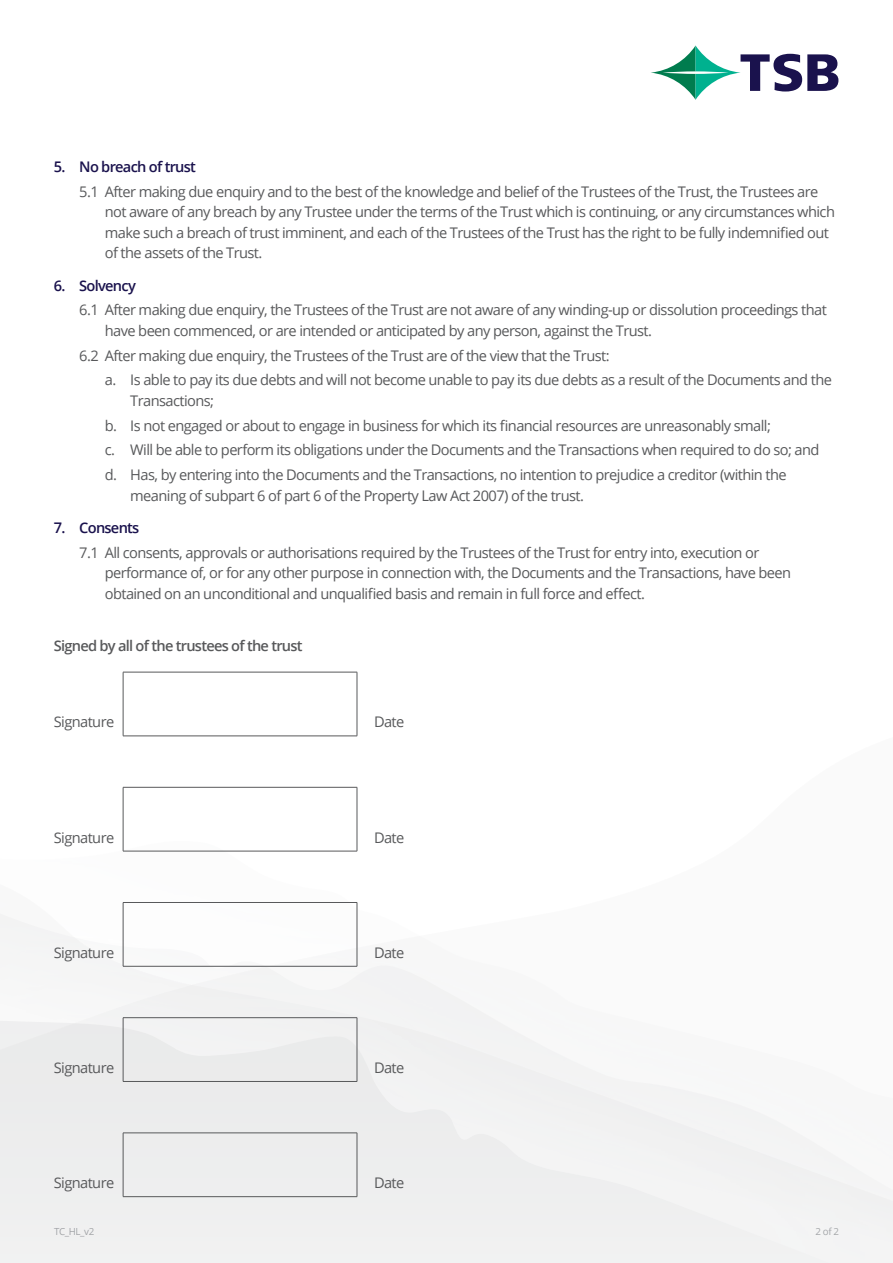
<style>
.page{position:relative;width:893px;height:1263px;background:#fff}
.page>*{position:absolute;margin:0;border:0;box-sizing:border-box;transform-origin:0 0}
.t1{font:14.7px/20.5px "Open Sans";letter-spacing:-.04em;color:#58595b}
.t2{font:600 14.7px "Open Sans";letter-spacing:-.05em;color:#1a124d}
.t3{font:600 14.7px "Open Sans";letter-spacing:-.05em;color:#58595b}
.t4{font:9.75px "Open Sans";letter-spacing:-.04em;color:#a7a9ac}
</style>
<div class="page">
<div style="left:0;top:1020px;width:884px;height:243px;background:#f0f0f0"></div>
<svg style="left:651px;top:46px;width:187px;height:54px"></svg>
<hr style="left:123px;top:672px;width:234px;height:1px;background:#58595b">
<hr style="left:123px;top:672px;width:1px;height:64px;background:#58595b">
<hr style="left:357px;top:672px;width:1px;height:64px;background:#58595b">
<hr style="left:123px;top:736px;width:234px;height:1px;background:#58595b">
<hr style="left:123px;top:787px;width:234px;height:1px;background:#58595b">
<hr style="left:123px;top:787px;width:1px;height:64px;background:#58595b">
<hr style="left:357px;top:787px;width:1px;height:64px;background:#58595b">
<hr style="left:123px;top:851px;width:234px;height:1px;background:#58595b">
<hr style="left:123px;top:902px;width:234px;height:1px;background:#58595b">
<hr style="left:123px;top:903px;width:1px;height:63px;background:#58595b">
<hr style="left:357px;top:903px;width:1px;height:63px;background:#58595b">
<hr style="left:123px;top:966px;width:234px;height:1px;background:#58595b">
<hr style="left:123px;top:1017px;width:234px;height:1px;background:#58595b">
<hr style="left:123px;top:1018px;width:1px;height:63px;background:#58595b">
<hr style="left:357px;top:1018px;width:1px;height:63px;background:#58595b">
<hr style="left:123px;top:1081px;width:234px;height:1px;background:#58595b">
<hr style="left:123px;top:1132px;width:234px;height:1px;background:#58595b">
<hr style="left:123px;top:1133px;width:1px;height:63px;background:#58595b">
<hr style="left:357px;top:1133px;width:1px;height:63px;background:#58595b">
<hr style="left:123px;top:1196px;width:234px;height:1px;background:#58595b">
<p class="t2" style="left:54px;top:157px;width:144px">5. No breach of trust</p>
<p class="t1" style="left:105px;top:181px;width:732px;text-indent:-26px">5.1 After making due enquiry and to the best of the knowledge and belief of the Trustees of the Trust, the Trustees are not aware of any breach by any Trustee under the terms of the Trust which is continuing, or any circumstances which make such a breach of trust imminent, and each of the Trustees of the Trust has the right to be fully indemnified out of the assets of the Trust.</p>
<p class="t2" style="left:54px;top:275px;width:84px">6. Solvency</p>
<p class="t1" style="left:105px;top:299px;width:724px;text-indent:-26px">6.1 After making due enquiry, the Trustees of the Trust are not aware of any winding-up or dissolution proceedings that have been commenced, or are intended or anticipated by any person, against the Trust.</p>
<p class="t1" style="left:105px;top:342px;width:729px;line-height:24.8px;text-indent:-26px">6.2 After making due enquiry, the Trustees of the Trust are of the view that the Trust:<br>a. Is able to pay its due debts and will not become unable to pay its due debts as a result of the Documents and the</p>
<p class="t1" style="left:105px;top:388px;width:716px;line-height:24.8px;text-indent:26px">Transactions;<br>b. Is not engaged or about to engage in business for which its financial resources are unreasonably small;<br>c. Will be able to perform its obligations under the Documents and the Transactions when required to do so; and d. Has, by entering into the Documents and the Transactions, no intention to prejudice a creditor (within the</p>
<p class="t1" style="left:130px;top:484px;width:455px">meaning of subpart 6 of part 6 of the Property Law Act 2007) of the trust.</p>
<p class="t2" style="left:54px;top:517px;width:87px">7. Consents</p>
<p class="t1" style="left:105px;top:542px;width:688px;text-indent:-26px">7.1 All consents, approvals or authorisations required by the Trustees of the Trust for entry into, execution or performance of, or for any other purpose in connection with, the Documents and the Transactions, have been obtained on an unconditional and unqualified basis and remain in full force and effect.</p>
<p class="t3" style="left:54px;top:636px;width:250px">Signed by all of the trustees of the trust</p>
<p class="t1" style="left:54px;top:711px;width:62px">Signature</p>
<p class="t1" style="left:374px;top:711px;width:32px">Date</p>
<p class="t1" style="left:54px;top:826px;width:62px">Signature</p>
<p class="t1" style="left:374px;top:826px;width:32px">Date</p>
<p class="t1" style="left:54px;top:942px;width:62px">Signature</p>
<p class="t1" style="left:374px;top:942px;width:32px">Date</p>
<p class="t1" style="left:54px;top:1057px;width:62px">Signature</p>
<p class="t1" style="left:374px;top:1057px;width:32px">Date</p>
<p class="t1" style="left:54px;top:1172px;width:62px">Signature</p>
<p class="t1" style="left:374px;top:1172px;width:32px">Date</p>
<p class="t4" style="left:54px;top:1225px;width:42px">TC_HL_v2</p>
<p class="t4" style="left:815px;top:1225px;width:25px">2 of 2</p>
</div>
